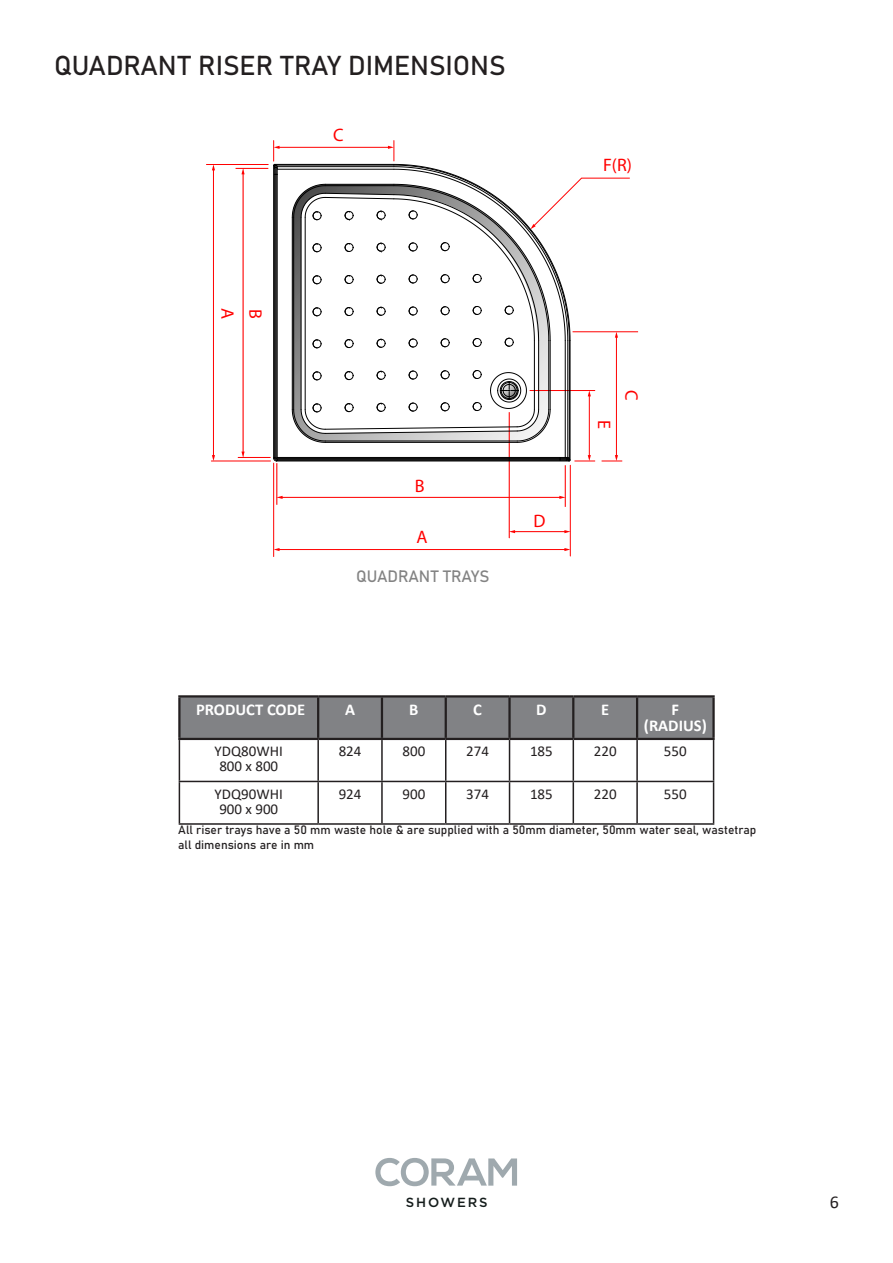
<style>
.page{position:relative;width:893px;height:1263px;background:#fff}
.page>*{position:absolute;margin:0;border:0;box-sizing:border-box;transform-origin:0 0}
.t1{font:27px "Bahnschrift";color:#231f20}
.t2{font:18.15px "Myriad Pro";color:#f00}
.t3{font:18px "Calibri";color:#231f20}
.t4{font:700 16.5px "Calibri";color:#fff}
.t5{font:16.2px "Bahnschrift";letter-spacing:-.01em;color:#838383}
.t6{font:15px "Calibri";color:#231f20}
.t7{font:500 13.2px "Gotham HTF";letter-spacing:.14em;color:#141c1b}
.t8{font:12px "Bahnschrift";color:#231f20}
</style>
<div class="page">
<svg style="left:375px;top:1158px;width:142px;height:28px"></svg>
<hr style="left:570px;top:465px;width:1px;height:91px;background:#f00">
<hr style="left:273px;top:463px;width:1px;height:94px;background:#f00">
<hr style="left:278px;top:549px;width:287px;height:1px;background:#f00">
<svg style="left:274px;top:548px;width:6px;height:3px"></svg>
<svg style="left:564px;top:548px;width:6px;height:3px"></svg>
<hr style="left:278px;top:147px;width:111px;height:1px;background:#f00">
<hr style="left:277px;top:463px;width:1px;height:42px;background:#f00">
<hr style="left:565px;top:465px;width:1px;height:42px;background:#f00">
<hr style="left:281px;top:497px;width:279px;height:1px;background:#f00">
<svg style="left:277px;top:496px;width:6px;height:3px"></svg>
<svg style="left:559px;top:496px;width:6px;height:3px"></svg>
<hr style="left:211px;top:461px;width:59px;height:1px;background:#f00">
<hr style="left:206px;top:164px;width:62px;height:1px;background:#f00">
<hr style="left:213px;top:169px;width:1px;height:287px;background:#f00">
<svg style="left:212px;top:455px;width:3px;height:6px"></svg>
<hr style="left:236px;top:168px;width:32px;height:1px;background:#f00">
<hr style="left:238px;top:457px;width:33px;height:1px;background:#f00">
<hr style="left:243px;top:173px;width:1px;height:280px;background:#f00">
<svg style="left:241px;top:168px;width:4px;height:6px"></svg>
<svg style="left:241px;top:452px;width:4px;height:5px"></svg>
<hr style="left:509px;top:412px;width:1px;height:126px;background:#f00">
<hr style="left:514px;top:531px;width:51px;height:1px;background:#f00">
<svg style="left:509px;top:530px;width:6px;height:3px"></svg>
<svg style="left:564px;top:530px;width:6px;height:3px"></svg>
<hr style="left:530px;top:390px;width:65px;height:1px;background:#f00">
<hr style="left:589px;top:395px;width:1px;height:61px;background:#f00">
<hr style="left:573px;top:331px;width:65px;height:1px;background:#f00">
<hr style="left:616px;top:337px;width:1px;height:119px;background:#f00">
<svg style="left:602px;top:455px;width:20px;height:7px"></svg>
<hr style="left:534px;top:341px;width:1px;height:68px;background:#000">
<hr style="left:305px;top:217px;width:1px;height:192px;background:#000">
<hr style="left:301px;top:217px;width:1px;height:192px;background:#000">
<hr style="left:538px;top:341px;width:1px;height:68px;background:#000">
<hr style="left:548px;top:341px;width:1px;height:68px;background:#000">
<hr style="left:293px;top:217px;width:1px;height:192px;background:#000">
<hr style="left:277px;top:461px;width:292px;height:1px;background:#000">
<hr style="left:273px;top:165px;width:1px;height:293px;background:#000">
<hr style="left:550px;top:341px;width:1px;height:68px;background:#000">
<hr style="left:325px;top:442px;width:192px;height:1px;background:#000">
<hr style="left:292px;top:217px;width:1px;height:192px;background:#000">
<hr style="left:570px;top:341px;width:1px;height:119px;background:#000">
<hr style="left:275px;top:164px;width:119px;height:1px;background:#000">
<hr style="left:565px;top:341px;width:1px;height:116px;background:#000">
<hr style="left:277px;top:169px;width:117px;height:1px;background:#000">
<hr style="left:569px;top:341px;width:1px;height:118px;background:#000">
<hr style="left:567px;top:341px;width:1px;height:116px;background:#000">
<hr style="left:275px;top:165px;width:119px;height:1px;background:#000">
<hr style="left:277px;top:166px;width:117px;height:1px;background:#000">
<hr style="left:277px;top:457px;width:283px;height:1px;background:#000">
<hr style="left:277px;top:174px;width:1px;height:283px;background:#000">
<hr style="left:277px;top:460px;width:283px;height:1px;background:#000">
<svg style="left:560px;top:455px;width:35px;height:7px"></svg>
<hr style="left:276px;top:458px;width:284px;height:1px;background:#000">
<hr style="left:276px;top:174px;width:1px;height:284px;background:#000">
<hr style="left:277px;top:459px;width:283px;height:1px;background:#000">
<hr style="left:275px;top:174px;width:1px;height:283px;background:#000">
<svg style="left:273px;top:141px;width:7px;height:34px"></svg>
<hr style="left:274px;top:174px;width:1px;height:283px;background:#000">
<svg style="left:273px;top:457px;width:5px;height:4px"></svg>
<svg style="left:292px;top:370px;width:258px;height:72px"></svg>
<svg style="left:292px;top:141px;width:338px;height:208px"></svg>
<div style="left:181px;top:697px;width:531px;height:41px;background:#818285"></div>
<hr style="left:179px;top:740px;width:1px;height:41px;background:#231f20">
<hr style="left:317px;top:740px;width:2px;height:41px;background:#231f20">
<hr style="left:381px;top:740px;width:2px;height:41px;background:#231f20">
<hr style="left:445px;top:740px;width:1px;height:41px;background:#231f20">
<hr style="left:509px;top:740px;width:1px;height:41px;background:#231f20">
<hr style="left:573px;top:740px;width:1px;height:41px;background:#231f20">
<hr style="left:636px;top:740px;width:2px;height:41px;background:#231f20">
<hr style="left:713px;top:740px;width:1px;height:41px;background:#231f20">
<hr style="left:179px;top:781px;width:139px;height:1px;background:#231f20">
<hr style="left:179px;top:782px;width:1px;height:41px;background:#231f20">
<hr style="left:318px;top:781px;width:64px;height:1px;background:#231f20">
<hr style="left:317px;top:782px;width:2px;height:41px;background:#231f20">
<hr style="left:382px;top:781px;width:64px;height:1px;background:#231f20">
<hr style="left:381px;top:782px;width:2px;height:41px;background:#231f20">
<hr style="left:446px;top:781px;width:63px;height:1px;background:#231f20">
<hr style="left:445px;top:782px;width:1px;height:41px;background:#231f20">
<hr style="left:509px;top:781px;width:64px;height:1px;background:#231f20">
<hr style="left:509px;top:782px;width:1px;height:41px;background:#231f20">
<hr style="left:573px;top:781px;width:64px;height:1px;background:#231f20">
<hr style="left:573px;top:782px;width:1px;height:41px;background:#231f20">
<hr style="left:637px;top:781px;width:77px;height:1px;background:#231f20">
<hr style="left:636px;top:782px;width:2px;height:41px;background:#231f20">
<hr style="left:713px;top:782px;width:1px;height:41px;background:#231f20">
<hr style="left:179px;top:823px;width:139px;height:2px;background:#231f20">
<hr style="left:318px;top:823px;width:64px;height:2px;background:#231f20">
<hr style="left:382px;top:823px;width:64px;height:2px;background:#231f20">
<hr style="left:446px;top:823px;width:63px;height:2px;background:#231f20">
<hr style="left:509px;top:823px;width:64px;height:2px;background:#231f20">
<hr style="left:573px;top:823px;width:64px;height:2px;background:#231f20">
<hr style="left:637px;top:823px;width:77px;height:2px;background:#231f20">
<hr style="left:178px;top:695px;width:140px;height:2px;background:#231f20">
<hr style="left:178px;top:697px;width:3px;height:41px;background:#231f20">
<hr style="left:318px;top:695px;width:64px;height:2px;background:#231f20">
<hr style="left:317px;top:697px;width:2px;height:41px;background:#231f20">
<hr style="left:382px;top:695px;width:64px;height:2px;background:#231f20">
<hr style="left:381px;top:697px;width:2px;height:41px;background:#231f20">
<hr style="left:446px;top:695px;width:63px;height:2px;background:#231f20">
<hr style="left:445px;top:697px;width:2px;height:41px;background:#231f20">
<hr style="left:509px;top:695px;width:64px;height:2px;background:#231f20">
<hr style="left:508px;top:697px;width:3px;height:41px;background:#231f20">
<hr style="left:573px;top:695px;width:64px;height:2px;background:#231f20">
<hr style="left:572px;top:697px;width:2px;height:41px;background:#231f20">
<hr style="left:637px;top:695px;width:78px;height:2px;background:#231f20">
<hr style="left:636px;top:697px;width:2px;height:41px;background:#231f20">
<hr style="left:712px;top:697px;width:3px;height:41px;background:#231f20">
<hr style="left:178px;top:738px;width:140px;height:2px;background:#231f20">
<hr style="left:318px;top:738px;width:64px;height:2px;background:#231f20">
<hr style="left:382px;top:738px;width:64px;height:2px;background:#231f20">
<hr style="left:446px;top:738px;width:63px;height:2px;background:#231f20">
<hr style="left:509px;top:738px;width:64px;height:2px;background:#231f20">
<hr style="left:573px;top:738px;width:64px;height:2px;background:#231f20">
<hr style="left:637px;top:738px;width:78px;height:2px;background:#231f20">
<p class="t1" style="left:54px;top:49px;width:453px">QUADRANT RISER TRAY DIMENSIONS</p>
<p class="t2" style="left:239px;top:308px;width:13px;rotate:90deg">A</p>
<p class="t2" style="left:267px;top:309px;width:11px;rotate:90deg">B</p>
<p class="t2" style="left:333px;top:124px;width:12px">C</p>
<p class="t2" style="left:603px;top:153px;width:30px">F(R)</p>
<p class="t2" style="left:415px;top:475px;width:11px">B</p>
<p class="t2" style="left:417px;top:526px;width:13px">A</p>
<p class="t5" style="left:356px;top:566px;width:135px">QUADRANT TRAYS</p>
<p class="t2" style="left:534px;top:510px;width:14px">D</p>
<p class="t2" style="left:615px;top:420px;width:10px;rotate:90deg">E</p>
<p class="t2" style="left:643px;top:390px;width:12px;rotate:90deg">C</p>
<p class="t4" style="left:196px;top:698px;width:111px">PRODUCT CODE</p>
<p class="t4" style="left:345px;top:698px;width:11px">A</p>
<p class="t4" style="left:409px;top:698px;width:11px">B</p>
<p class="t4" style="left:473px;top:698px;width:10px">C</p>
<p class="t4" style="left:536px;top:698px;width:12px">D</p>
<p class="t4" style="left:601px;top:698px;width:10px">E</p>
<p class="t4" style="left:672px;top:698px;width:9px">F</p>
<p class="t4" style="left:644px;top:714px;width:64px">(RADIUS)</p>
<p class="t6" style="left:215px;top:741px;width:70px">YDQ80WHI</p>
<p class="t6" style="left:219px;top:756px;width:60px">800 x 800</p>
<p class="t6" style="left:339px;top:741px;width:24px">824</p>
<p class="t6" style="left:402px;top:741px;width:24px">800</p>
<p class="t6" style="left:466px;top:741px;width:24px">274</p>
<p class="t6" style="left:530px;top:741px;width:24px">185</p>
<p class="t6" style="left:594px;top:741px;width:24px">220</p>
<p class="t6" style="left:664px;top:741px;width:24px">550</p>
<p class="t6" style="left:339px;top:783px;width:24px">924</p>
<p class="t6" style="left:402px;top:783px;width:24px">900</p>
<p class="t6" style="left:466px;top:783px;width:24px">374</p>
<p class="t6" style="left:530px;top:783px;width:24px">185</p>
<p class="t6" style="left:594px;top:783px;width:24px">220</p>
<p class="t6" style="left:664px;top:783px;width:24px">550</p>
<p class="t8" style="left:178px;top:822px;width:580px">All riser trays have a 50 mm waste hole &amp; are supplied with a 50mm diameter, 50mm water seal, wastetrap</p>
<p class="t8" style="left:178px;top:837px;width:137px">all dimensions are in mm</p>
<p class="t6" style="left:215px;top:783px;width:70px">YDQ90WHI</p>
<p class="t6" style="left:219px;top:798px;width:60px">900 x 900</p>
<p class="t7" style="left:406px;top:1194px;width:83px">SHOWERS</p>
<p class="t3" style="left:830px;top:1190px;width:11px">6</p>
</div>
